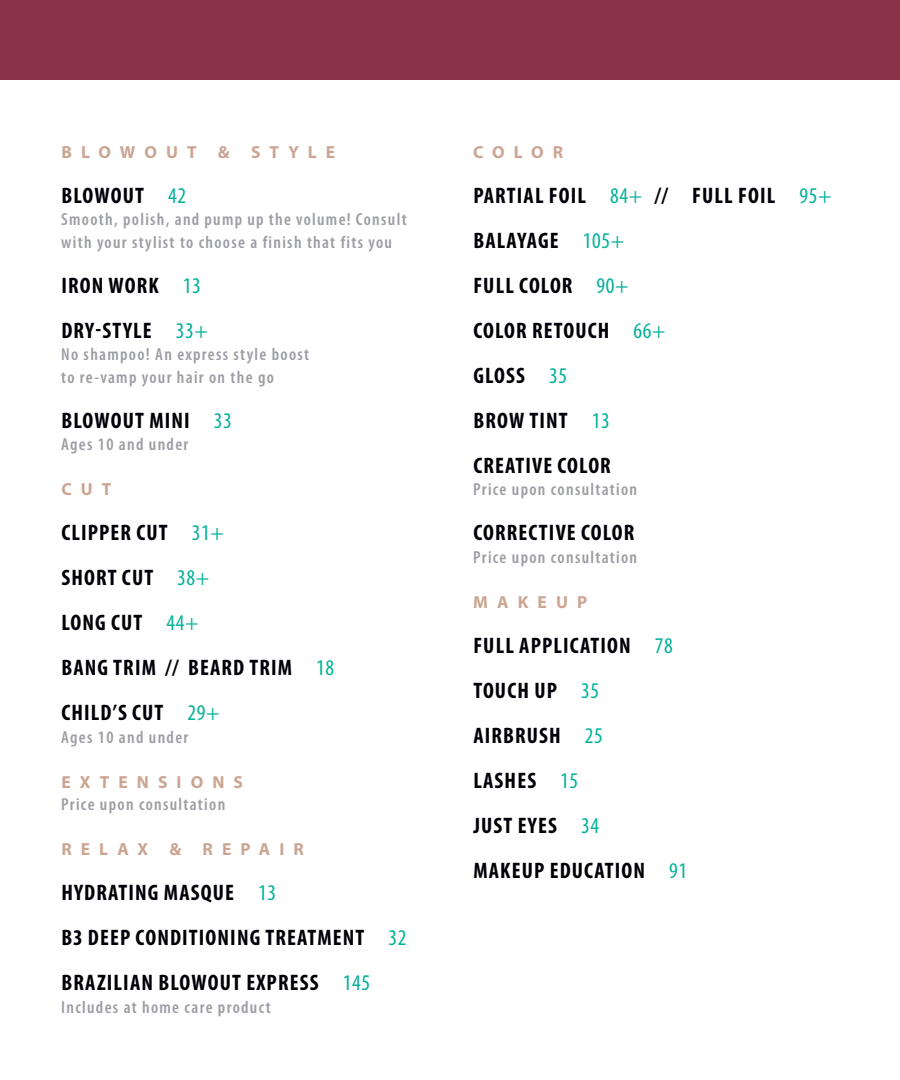
<style>
.page{position:relative;width:900px;height:1080px;background:#fff}
.page>*{position:absolute;margin:0;border:0;box-sizing:border-box;transform-origin:0 0}
.Item_Names{font:700 condensed 22.5px "Myriad Pro";letter-spacing:.05em;color:#000008}
.Item_Descriptions{font:600 condensed 17.5px/22.5px "Myriad Pro";letter-spacing:.075em;color:#9c9da5}
.Section_Titles{font:700 17.5px "Myriad Pro";letter-spacing:.52em;color:#cca592}
.s1{font-weight:400;color:#00b198}
</style>
<div class="page">
<div style="left:0;top:0;width:900px;height:79px;background:#8a3348"></div>
<p class="Section_Titles" style="left:61px;top:142px;width:275px">BLOWOUT &amp; STYLE</p>
<p class="Item_Names" style="left:61px;top:183px;width:126px">BLOWOUT <span class="s1">42</span></p>
<p class="Item_Descriptions" style="left:61px;top:208px;width:347px">Smooth, polish, and pump up the volume! Consult with your stylist to choose a finish that fits you</p>
<p class="Item_Names" style="left:61px;top:273px;width:141px">IRON WORK <span class="s1">13</span></p>
<p class="Item_Names" style="left:61px;top:318px;width:148px">DRY-STYLE <span class="s1">33+</span></p>
<p class="Item_Descriptions" style="left:61px;top:343px;width:250px">No shampoo! An express style boost to re-vamp your hair on the go</p>
<p class="Item_Names" style="left:61px;top:408px;width:172px">BLOWOUT MINI <span class="s1">33</span></p>
<p class="Item_Descriptions" style="left:61px;top:433px;width:129px">Ages 10 and under</p>
<p class="Section_Titles" style="left:61px;top:479px;width:52px">CUT</p>
<p class="Item_Names" style="left:61px;top:520px;width:164px">CLIPPER CUT <span class="s1">31+</span></p>
<p class="Item_Names" style="left:61px;top:565px;width:149px">SHORT CUT <span class="s1">38+</span></p>
<p class="Item_Names" style="left:61px;top:610px;width:139px">LONG CUT <span class="s1">44+</span></p>
<p class="Item_Names" style="left:61px;top:655px;width:274px">BANG TRIM // BEARD TRIM <span class="s1">18</span></p>
<p class="Item_Names" style="left:61px;top:700px;width:160px">CHILD’S CUT <span class="s1">29+</span></p>
<p class="Item_Descriptions" style="left:61px;top:726px;width:129px">Ages 10 and under</p>
<p class="Section_Titles" style="left:61px;top:772px;width:183px">EXTENSIONS</p>
<p class="Item_Descriptions" style="left:61px;top:793px;width:166px">Price upon consultation</p>
<p class="Section_Titles" style="left:61px;top:839px;width:244px">RELAX &amp; REPAIR</p>
<p class="Item_Names" style="left:61px;top:880px;width:216px">HYDRATING MASQUE <span class="s1">13</span></p>
<p class="Item_Names" style="left:61px;top:925px;width:347px">B3 DEEP CONDITIONING TREATMENT <span class="s1">32</span></p>
<p class="Item_Names" style="left:61px;top:970px;width:310px">BRAZILIAN BLOWOUT EXPRESS <span class="s1">145</span></p>
<p class="Item_Descriptions" style="left:61px;top:996px;width:211px">Includes at home care product</p>
<p class="Section_Titles" style="left:473px;top:142px;width:92px">COLOR</p>
<p class="Item_Names" style="left:473px;top:183px;width:360px">PARTIAL FOIL <span class="s1">84+</span> // FULL FOIL <span class="s1">95+</span></p>
<p class="Item_Names" style="left:473px;top:228px;width:152px">BALAYAGE <span class="s1">105+</span></p>
<p class="Item_Names" style="left:473px;top:273px;width:157px">FULL COLOR <span class="s1">90+</span></p>
<p class="Item_Names" style="left:473px;top:318px;width:194px">COLOR RETOUCH <span class="s1">66+</span></p>
<p class="Item_Names" style="left:473px;top:363px;width:95px">GLOSS <span class="s1">35</span></p>
<p class="Item_Names" style="left:473px;top:408px;width:138px">BROW TINT <span class="s1">13</span></p>
<p class="Item_Names" style="left:473px;top:453px;width:139px">CREATIVE COLOR</p>
<p class="Item_Descriptions" style="left:473px;top:478px;width:166px">Price upon consultation</p>
<p class="Item_Names" style="left:473px;top:520px;width:163px">CORRECTIVE COLOR</p>
<p class="Item_Descriptions" style="left:473px;top:546px;width:166px">Price upon consultation</p>
<p class="Section_Titles" style="left:473px;top:592px;width:115px">MAKEUP</p>
<p class="Item_Names" style="left:473px;top:633px;width:201px">FULL APPLICATION <span class="s1">78</span></p>
<p class="Item_Names" style="left:473px;top:678px;width:127px">TOUCH UP <span class="s1">35</span></p>
<p class="Item_Names" style="left:473px;top:723px;width:131px">AIRBRUSH <span class="s1">25</span></p>
<p class="Item_Names" style="left:473px;top:768px;width:106px">LASHES <span class="s1">15</span></p>
<p class="Item_Names" style="left:473px;top:813px;width:127px">JUST EYES <span class="s1">34</span></p>
<p class="Item_Names" style="left:473px;top:858px;width:215px">MAKEUP EDUCATION <span class="s1">91</span></p>
</div>
